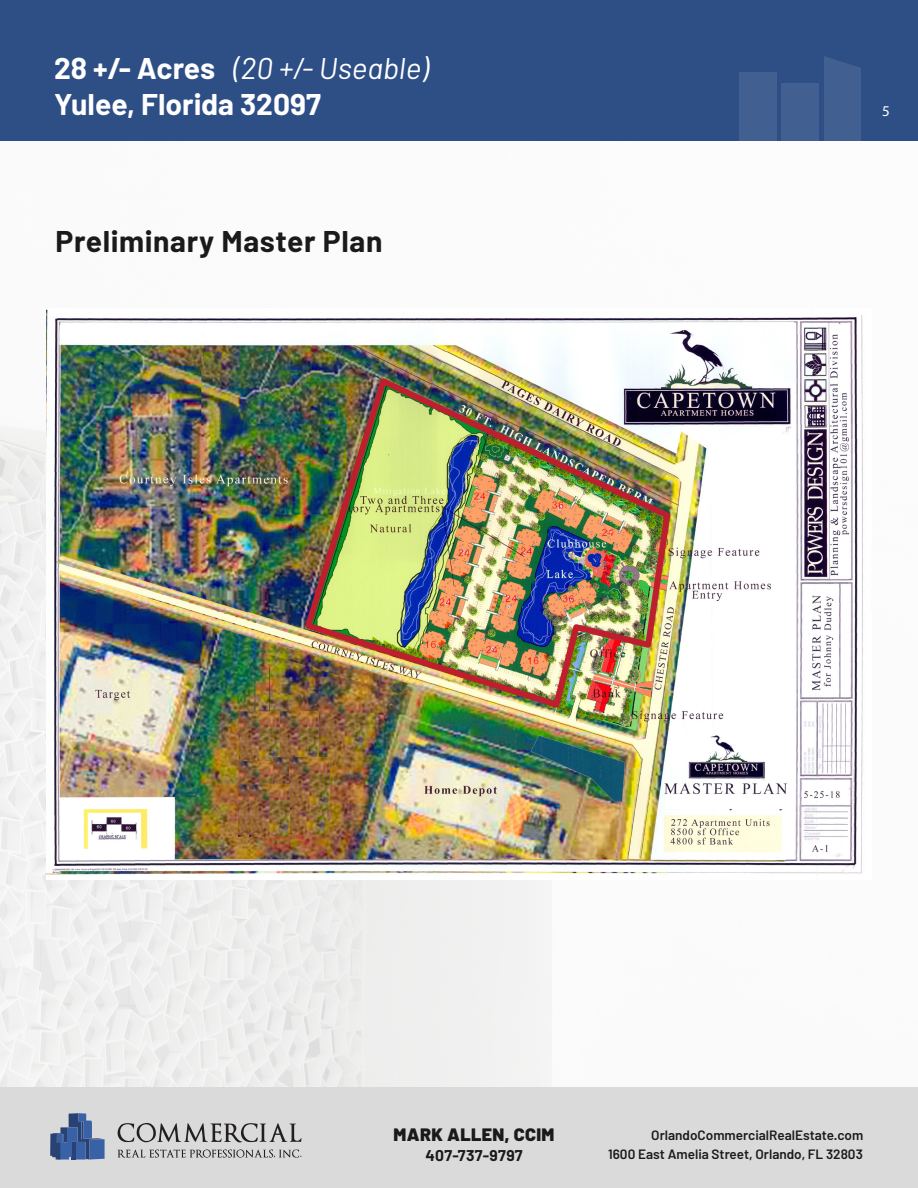
<style>
.page{position:relative;width:918px;height:1188px;background:#fff}
.page>*{position:absolute;margin:0;border:0;box-sizing:border-box;transform-origin:0 0}
.t1{font:700 30px/36px "Barlow";color:#fff}
.t2{font:700 30px "Barlow";letter-spacing:.02em;color:#1a1a1a}
.t3{font:900 18px "Barlow";letter-spacing:.02em;color:#1a1a1a}
.t4{font:700 15.6px "Barlow";letter-spacing:.02em;color:#1a1a1a}
.t5{font:15px "Myriad Pro";color:#fff}
.t6{font:600 13.5px/19.4px "Barlow";color:#1a1a1a;text-align:right}
.s1{font-weight:400;font-style:italic}
</style>
<div class="page">
<img style="left:0;top:426px;width:918px;height:662px">
<div style="left:0;top:0;width:918px;height:141px;background:#2e4e86"></div>
<div style="left:782px;top:83px;width:37px;height:58px;background:#425f91"></div>
<svg style="left:824px;top:56px;width:37px;height:85px;background:#405d90"></svg>
<div style="left:740px;top:72px;width:37px;height:69px;background:#425f91"></div>
<div style="left:0;top:1088px;width:918px;height:100px;background:#dadada"></div>
<svg style="left:50px;top:1113px;width:55px;height:47px"></svg>
<svg style="left:118px;top:1123px;width:183px;height:19px"></svg>
<svg style="left:118px;top:1149px;width:183px;height:9px"></svg>
<img style="left:46px;top:309px;width:826px;height:570px">
<img style="left:301px;top:373px;width:373px;height:339px">
<div style="left:665px;top:795px;width:122px;height:13px;background:#fff"></div>
<h1 class="t1" style="left:54px;top:50px;width:376px">28 +/- Acres <span class="s1">(20 +/- Useable)<br></span>Yulee, Florida 32097</h1>
<h1 class="t2" style="left:56px;top:223px;width:328px">Preliminary Master Plan</h1>
<p class="t5" style="left:882px;top:101px;width:9px">5</p>
<h2 class="t3" style="left:394px;top:1124px;width:162px">MARK ALLEN, CCIM</h2>
<p class="t4" style="left:425px;top:1145px;width:99px">407-737-9797</p>
<p class="t6" style="left:608px;top:1125px;width:257px">OrlandoCommercialRealEstate.com<br>1600 East Amelia Street, Orlando, FL 32803</p>
</div>
